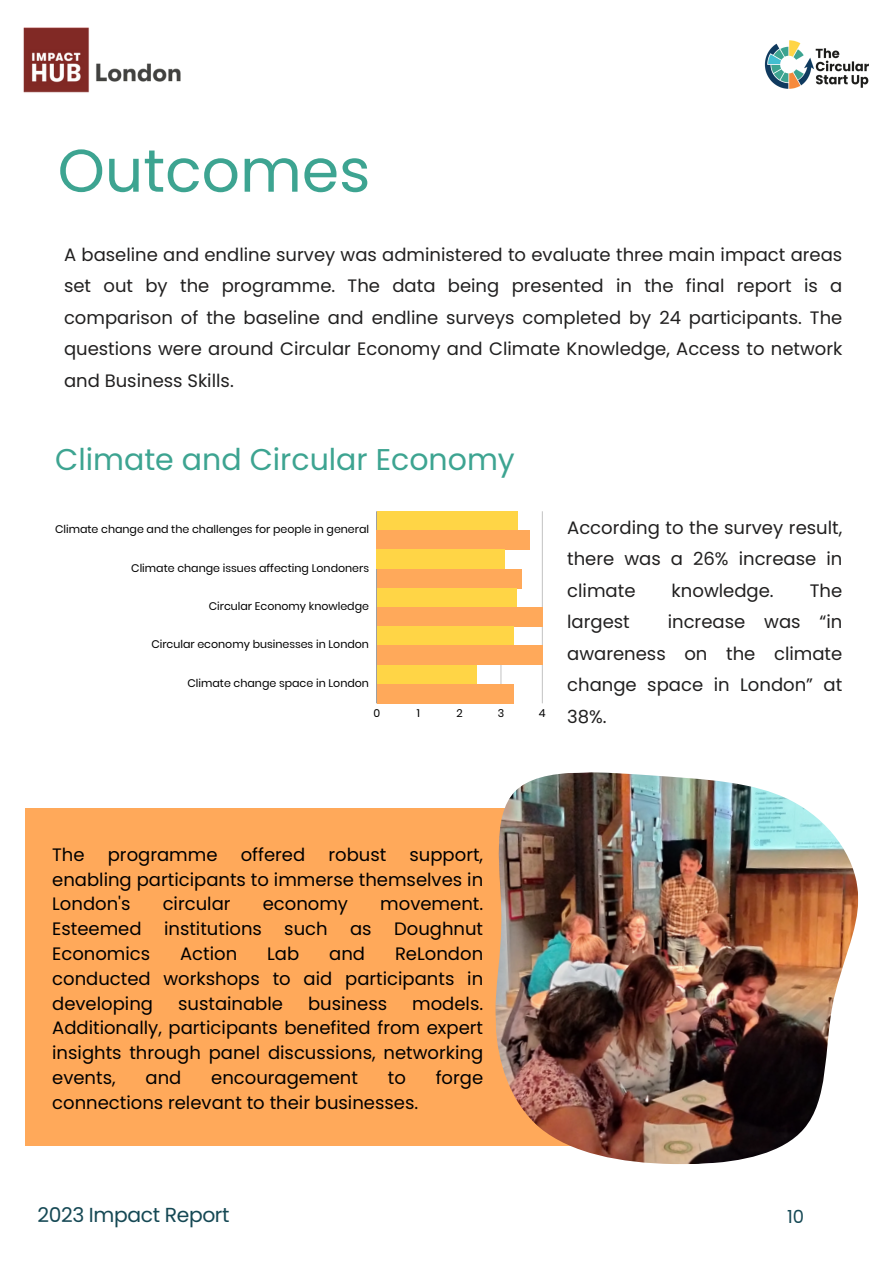
<style>
.page{position:relative;width:894px;height:1264px;background:#fff}
.page>*{position:absolute;margin:0;border:0;box-sizing:border-box;transform-origin:0 0}
.t1{font:60px "Poppins";color:#3da491}
.t2{font:30px "Poppins";color:#3da491}
.t3{font:20.25px "Poppins";letter-spacing:-.02em;color:#154854}
.t4{font:18px/31.5px "Poppins";color:#212020;text-align:justify}
.t5{font:18px/24.8px "Poppins";color:#000;text-align:justify}
.t6{font:18px "Poppins";color:#154854}
.t7{font:10.95px "Poppins";color:#000}
</style>
<div class="page">
<img style="left:23px;top:27px;width:158px;height:66px">
<img style="left:764px;top:40px;width:105px;height:49px">
<hr style="left:500px;top:511px;width:1px;height:192px;background:#000">
<hr style="left:542px;top:511px;width:1px;height:192px;background:#000">
<hr style="left:376px;top:511px;width:1px;height:192px;background:#000">
<div style="left:377px;top:511px;width:140px;height:19px;background:#ffd546"></div>
<div style="left:377px;top:530px;width:152px;height:19px;background:#ffa95a"></div>
<div style="left:377px;top:549px;width:128px;height:20px;background:#ffd546"></div>
<div style="left:377px;top:569px;width:144px;height:19px;background:#ffa95a"></div>
<div style="left:377px;top:588px;width:139px;height:19px;background:#ffd546"></div>
<div style="left:377px;top:607px;width:165px;height:19px;background:#ffa95a"></div>
<div style="left:377px;top:626px;width:136px;height:19px;background:#ffd546"></div>
<div style="left:377px;top:645px;width:165px;height:20px;background:#ffa95a"></div>
<div style="left:377px;top:665px;width:99px;height:19px;background:#ffd546"></div>
<div style="left:377px;top:684px;width:136px;height:19px;background:#ffa95a"></div>
<div style="left:26px;top:808px;width:742px;height:337px;background:#ffa95a"></div>
<img style="left:490px;top:772px;width:368px;height:392px">
<p class="t1" style="left:58px;top:129px;width:314px">Outcomes</p>
<p class="t4" style="left:64px;top:238px;width:779px">A baseline and endline survey was administered to evaluate three main impact areas set out by the programme. The data being presented in the final report is a comparison of the baseline and endline surveys completed by 24 participants. The questions were around Circular Economy and Climate Knowledge, Access to network and Business Skills.</p>
<p class="t2" style="left:55px;top:438px;width:461px">Climate and Circular Economy</p>
<p class="t7" style="left:55px;top:521px;width:315px">Climate change and the challenges for people in general</p>
<p class="t7" style="left:131px;top:560px;width:239px">Climate change issues affecting Londoners</p>
<p class="t7" style="left:209px;top:598px;width:161px">Circular Economy knowledge</p>
<p class="t7" style="left:151px;top:637px;width:219px">Circular economy businesses in London</p>
<p class="t7" style="left:187px;top:675px;width:183px">Climate change space in London</p>
<p class="t7" style="left:373px;top:705px;width:8px">0</p>
<p class="t7" style="left:416px;top:705px;width:5px">1</p>
<p class="t7" style="left:456px;top:705px;width:8px">2</p>
<p class="t7" style="left:497px;top:705px;width:8px">3</p>
<p class="t7" style="left:538px;top:705px;width:8px">4</p>
<p class="t4" style="left:567px;top:511px;width:276px">According to the survey result, there was a 26% increase in climate</p>
<p class="t4" style="left:671px;top:574px;width:104px">knowledge.</p>
<p class="t4" style="left:809px;top:574px;width:34px">The</p>
<p class="t4" style="left:567px;top:606px;width:276px;text-indent:100px">increase was “in awareness on the climate change space in London” at 38%.</p>
<p class="t4" style="left:567px;top:606px;width:64px">largest</p>
<h3 class="t5" style="left:52px;top:842px;width:34px">The</h3>
<h3 class="t5" style="left:108px;top:842px;width:111px">programme</h3>
<h3 class="t5" style="left:241px;top:842px;width:66px">offered</h3>
<h3 class="t5" style="left:328px;top:842px;width:59px">robust</h3>
<h3 class="t5" style="left:52px;top:842px;width:432px;text-indent:357px">support, enabling participants to immerse themselves in London's</h3>
<h3 class="t5" style="left:163px;top:891px;width:69px">circular</h3>
<h3 class="t5" style="left:263px;top:891px;width:87px">economy</h3>
<h3 class="t5" style="left:52px;top:891px;width:432px;text-indent:328px">movement.<br>Esteemed institutions such as Doughnut Economics</h3>
<h3 class="t5" style="left:180px;top:941px;width:59px">Action</h3>
<h3 class="t5" style="left:267px;top:941px;width:34px">Lab</h3>
<h3 class="t5" style="left:329px;top:941px;width:37px">and</h3>
<h3 class="t5" style="left:52px;top:941px;width:432px;text-indent:343px">ReLondon conducted workshops to aid participants in developing</h3>
<h3 class="t5" style="left:178px;top:990px;width:106px">sustainable</h3>
<h3 class="t5" style="left:308px;top:990px;width:80px">business</h3>
<h3 class="t5" style="left:52px;top:990px;width:432px;text-indent:360px">models.<br>Additionally, participants benefited from expert insights through panel discussions, networking events,</h3>
<h3 class="t5" style="left:145px;top:1065px;width:37px">and</h3>
<h3 class="t5" style="left:211px;top:1065px;width:148px">encouragement</h3>
<h3 class="t5" style="left:387px;top:1065px;width:20px">to</h3>
<h3 class="t5" style="left:435px;top:1065px;width:49px">forge</h3>
<h3 class="t5" style="left:52px;top:1089px;width:367px">connections relevant to their businesses.</h3>
<h2 class="t3" style="left:37px;top:1200px;width:194px">2023 Impact Report</h2>
<h1 class="t6" style="left:787px;top:1203px;width:19px">10</h1>
</div>
